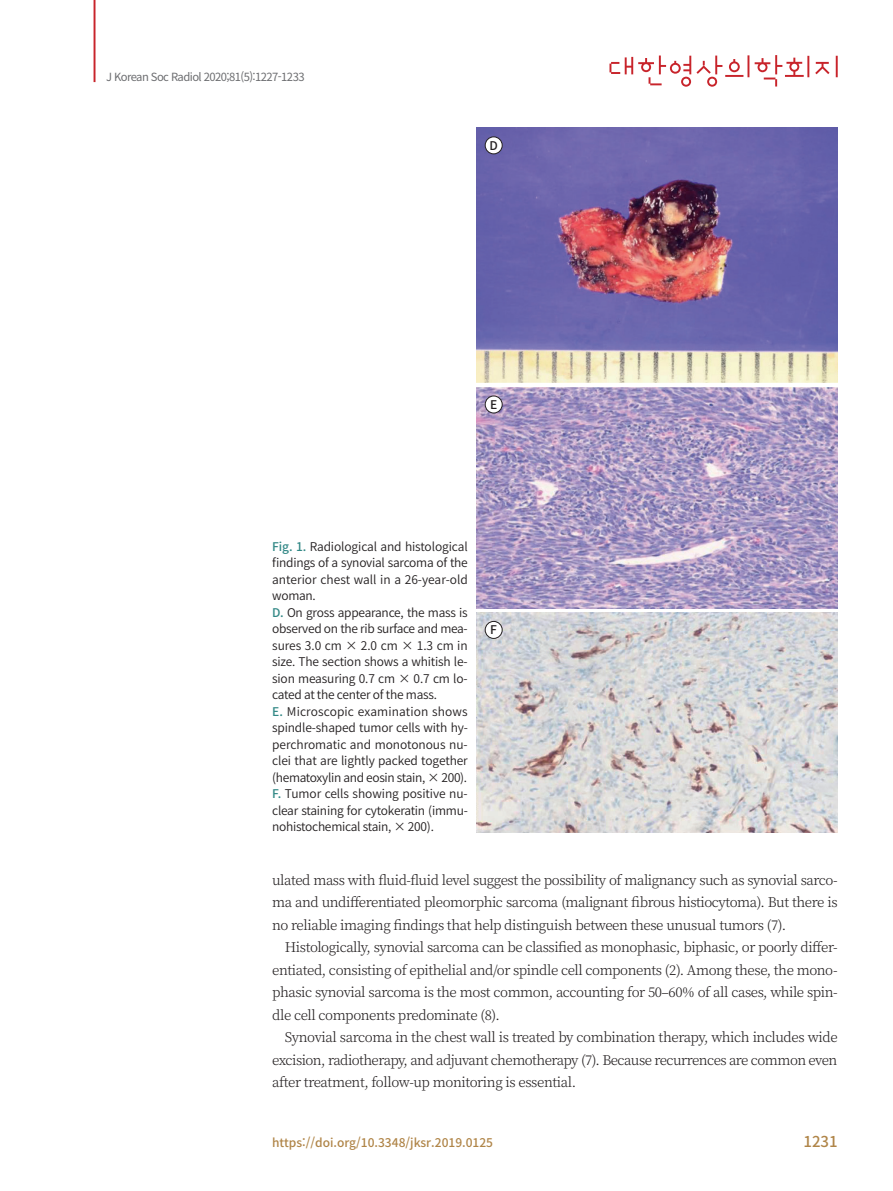
<style>
.page{position:relative;width:893px;height:1191px;background:#fff}
.page>*{position:absolute;margin:0;border:0;box-sizing:border-box;transform-origin:0 0}
.t1{font:500 15px "Noto Sans CJ Kkr";color:#b08548}
.t2{font:300 13.5px/22.5px "Noto Serif CJ Kkr";letter-spacing:-.03em;color:#231f20;text-align:justify}
.t3{font:600 12px/16.5px "Noto Sans CJ Kkr";letter-spacing:-.015em;color:#231f20}
.t4{font:500 12px "Noto Sans CJ Kkr";color:#b08548}
.t5{font:500 12px "Noto Sans CJ Kkr";color:#231f20}
.t6{font:11.25px "Noto Sans CJ Kkr";letter-spacing:-.05em;color:#6c6d70}
.s1{font-weight:500;color:#328886}
</style>
<div class="page">
<hr style="left:94px;top:0;width:1px;height:82px;background:#c8242b">
<svg style="left:609px;top:55px;width:229px;height:32px"></svg>
<img style="left:476px;top:128px;width:362px;height:255px">
<div style="left:485px;top:137px;width:17px;height:17px;background:#fff;border-radius:50%"></div>
<div style="left:485px;top:137px;width:17px;height:17px;border:1px solid #231f20;border-radius:50%"></div>
<img style="left:476px;top:387px;width:362px;height:221px">
<img style="left:476px;top:612px;width:362px;height:221px">
<div style="left:485px;top:396px;width:17px;height:17px;background:#fff;border-radius:50%"></div>
<div style="left:485px;top:396px;width:17px;height:17px;border:1px solid #231f20;border-radius:50%"></div>
<div style="left:485px;top:621px;width:17px;height:17px;background:#fff;border-radius:50%"></div>
<div style="left:485px;top:621px;width:17px;height:17px;border:1px solid #231f20;border-radius:50%"></div>
<p class="t6" style="left:106px;top:70px;width:200px">J Korean Soc Radiol 2020;81(5):1227-1233</p>
<p class="t5" style="left:489px;top:139px;width:10px">D</p>
<p class="t5" style="left:490px;top:398px;width:9px">E</p>
<p class="t3" style="left:272px;top:538px;width:197px"><span class="s1">Fig. 1.</span> Radiological and histological findings of a synovial sarcoma of the anterior chest wall in a 26-year-old woman.<br><span class="s1">D.</span> On gross appearance, the mass is observed on the rib surface and mea&shy;sures 3.0 cm × 2.0 cm × 1.3 cm in size. The section shows a whitish le&shy;sion measuring 0.7 cm × 0.7 cm lo&shy;cated at the center of the mass.<br><span class="s1">E.</span> Microscopic examination shows spindle-shaped tumor cells with hy&shy;perchromatic and monotonous nu&shy;clei that are lightly packed together (hematoxylin and eosin stain, × 200).<br><span class="s1">F.</span> Tumor cells showing positive nu&shy;clear staining for cytokeratin (immu&shy;nohistochemical stain, × 200).</p>
<p class="t5" style="left:490px;top:623px;width:8px">F</p>
<p class="t2" style="left:272px;top:868px;width:567px">ulated mass with fluid-fluid level suggest the possibility of malignancy such as synovial sarco&shy;ma and undifferentiated pleomorphic sarcoma (malignant fibrous histiocytoma). But there is no reliable imaging findings that help distinguish between these unusual tumors (7).</p>
<p class="t2" style="left:272px;top:936px;width:567px;text-indent:13px">Histologically, synovial sarcoma can be classified as monophasic, biphasic, or poorly differ&shy;entiated, consisting of epithelial and/or spindle cell components (2). Among these, the mono&shy;phasic synovial sarcoma is the most common, accounting for 50–60% of all cases, while spin&shy;dle cell components predominate (8).</p>
<p class="t2" style="left:272px;top:1026px;width:567px;text-indent:13px">Synovial sarcoma in the chest wall is treated by combination therapy, which includes wide excision, radiotherapy, and adjuvant chemotherapy (7). Because recurrences are common even after treatment, follow-up monitoring is essential.</p>
<p class="t4" style="left:272px;top:1135px;width:222px">https://doi.org/10.3348/jksr.2019.0125</p>
<p class="t1" style="left:803px;top:1132px;width:36px">1231</p>
</div>
